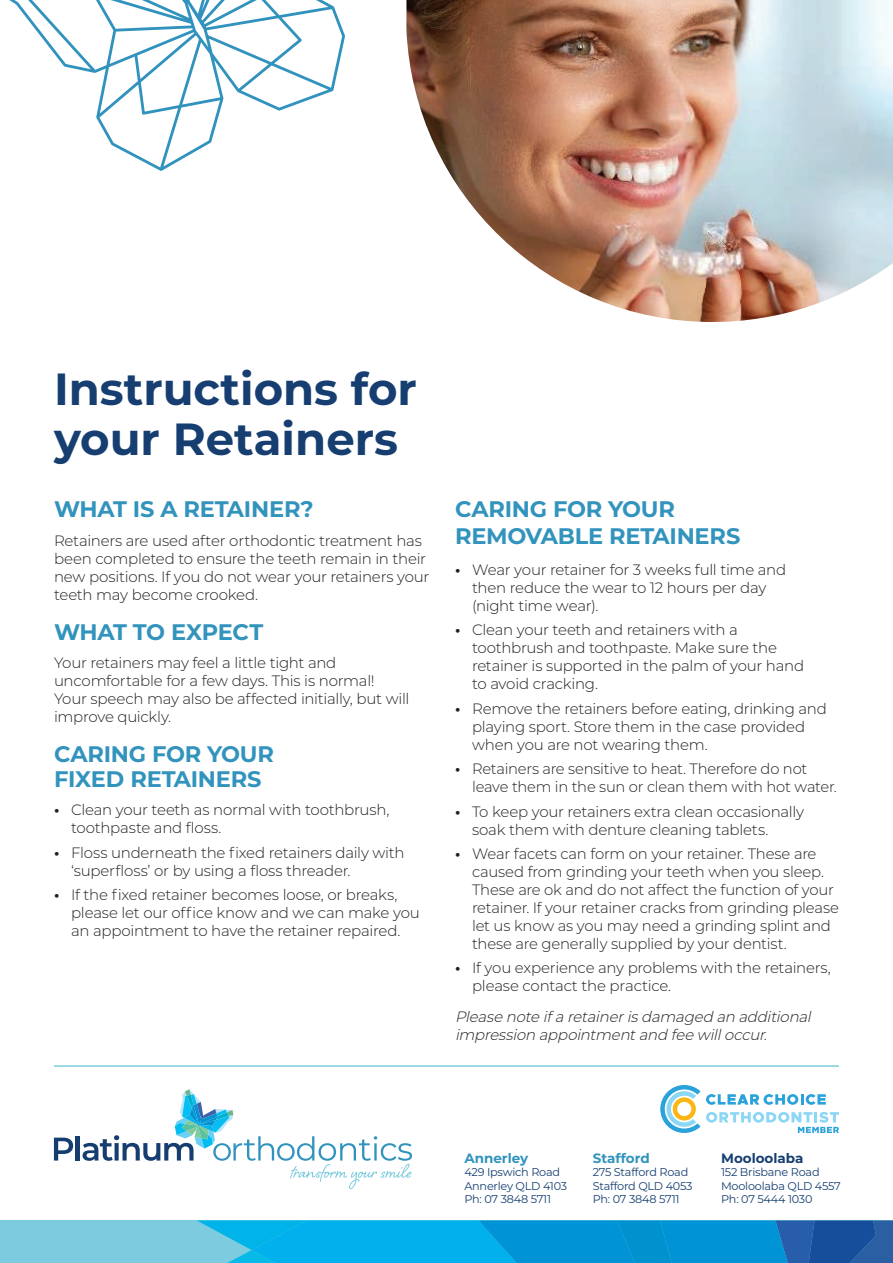
<style>
.page{position:relative;width:893px;height:1263px;background:#fff}
.page>*{position:absolute;margin:0;border:0;box-sizing:border-box;transform-origin:0 0}
.t1{font:700 45px/49.5px "Montserrat";color:#163e71}
.t2{font:700 22.5px/24.8px "Montserrat";letter-spacing:-.01em;color:#3293bd}
.t3{font:300 15px/18px "Montserrat";letter-spacing:-.015em;color:#231f20}
.t4{font:italic 300 15px/18px "Montserrat";color:#231f20}
.t5{font:700 13.5px "Montserrat";color:#3293bd}
.t6{font:700 13.5px "Montserrat";color:#163e71}
.t7{font:11.25px/13.5px "Montserrat";letter-spacing:-.02em;color:#163e71}
.s1{font-weight:700}
</style>
<div class="page">
<svg style="left:0;top:1220px;width:893px;height:43px;background:#24a3d7"></svg>
<svg style="left:660px;top:1085px;width:179px;height:48px"></svg>
<svg style="left:54px;top:1137px;width:19px;height:23px"></svg>
<hr style="left:76px;top:1136px;width:4px;height:24px;background:#163d70">
<svg style="left:83px;top:1089px;width:329px;height:100px"></svg>
<hr style="left:54px;top:1065px;width:785px;height:2px;background:#7dcbde">
<svg style="left:9px;top:0;width:336px;height:171px"></svg>
<img style="left:406px;top:0;width:487px;height:322px">
<h1 class="t1" style="left:54px;top:362px;width:364px">Instructions for your Retainers</h1>
<h2 class="t2" style="left:54px;top:496px;width:261px">WHAT IS A RETAINER?</h2>
<p class="t3" style="left:54px;top:531px;width:377px">Retainers are used after orthodontic treatment has been completed to ensure the teeth remain in their new positions. If you do not wear your retainers your teeth may become crooked.</p>
<h2 class="t2" style="left:54px;top:618px;width:211px">WHAT TO EXPECT</h2>
<p class="t3" style="left:54px;top:653px;width:357px">Your retainers may feel a little tight and uncomfortable for a few days. This is normal!<br>Your speech may also be affected initially, but will improve quickly.</p>
<h2 class="t2" style="left:54px;top:740px;width:222px">CARING FOR YOUR<br>FIXED RETAINERS</h2>
<p class="t3" style="left:71px;top:800px;width:320px;text-indent:-17px"><span class="s1">•</span> Clean your teeth as normal with toothbrush, toothpaste and floss.</p>
<p class="t3" style="left:71px;top:843px;width:335px;text-indent:-17px"><span class="s1">•</span> Floss underneath the fixed retainers daily with ‘superfloss’ or by using a floss threader.</p>
<p class="t3" style="left:71px;top:885px;width:350px;text-indent:-17px"><span class="s1">•</span> If the fixed retainer becomes loose, or breaks, please let our office know and we can make you an appointment to have the retainer repaired.</p>
<h2 class="t2" style="left:455px;top:495px;width:287px;line-height:27px">CARING FOR YOUR<br>REMOVABLE RETAINERS</h2>
<p class="t3" style="left:472px;top:560px;width:316px;text-indent:-17px"><span class="s1">•</span> Wear your retainer for 3 weeks full time and then reduce the wear to 12 hours per day (night time wear).</p>
<p class="t3" style="left:472px;top:620px;width:334px;text-indent:-17px"><span class="s1">•</span> Clean your teeth and retainers with a toothbrush and toothpaste. Make sure the retainer is supported in the palm of your hand to avoid cracking.</p>
<p class="t3" style="left:472px;top:699px;width:356px;text-indent:-17px"><span class="s1">•</span> Remove the retainers before eating, drinking and playing sport. Store them in the case provided when you are not wearing them.</p>
<p class="t3" style="left:472px;top:759px;width:366px;text-indent:-17px"><span class="s1">•</span> Retainers are sensitive to heat. Therefore do not leave them in the sun or clean them with hot water.</p>
<p class="t3" style="left:472px;top:802px;width:334px;text-indent:-17px"><span class="s1">•</span> To keep your retainers extra clean occasionally soak them with denture cleaning tablets.</p>
<p class="t3" style="left:472px;top:844px;width:368px;text-indent:-17px"><span class="s1">•</span> Wear facets can form on your retainer. These are caused from grinding your teeth when you sleep.<br>These are ok and do not affect the function of your retainer. If your retainer cracks from grinding please let us know as you may need a grinding splint and these are generally supplied by your dentist.</p>
<p class="t3" style="left:472px;top:958px;width:360px;text-indent:-17px"><span class="s1">•</span> If you experience any problems with the retainers, please contact the practice.</p>
<p class="t4" style="left:455px;top:1007px;width:361px">Please note ifa retainerisdamaged an additional impression appointmentand fee willoccur.</p>
<p class="t5" style="left:464px;top:1148px;width:65px">Annerley</p>
<p class="t7" style="left:464px;top:1165px;width:104px">429 Ipswich Road<br>Annerley QLD 4103<br>Ph: 07 3848 5711</p>
<p class="t5" style="left:593px;top:1148px;width:59px">Stafford</p>
<p class="t7" style="left:593px;top:1165px;width:101px">275 Stafford Road<br>Stafford QLD 4053<br>Ph: 07 3848 5711</p>
<p class="t6" style="left:721px;top:1148px;width:84px">Mooloolaba</p>
<p class="t7" style="left:721px;top:1165px;width:121px">152 Brisbane Road<br>Mooloolaba QLD 4557<br>Ph: 07 5444 1030</p>
</div>
